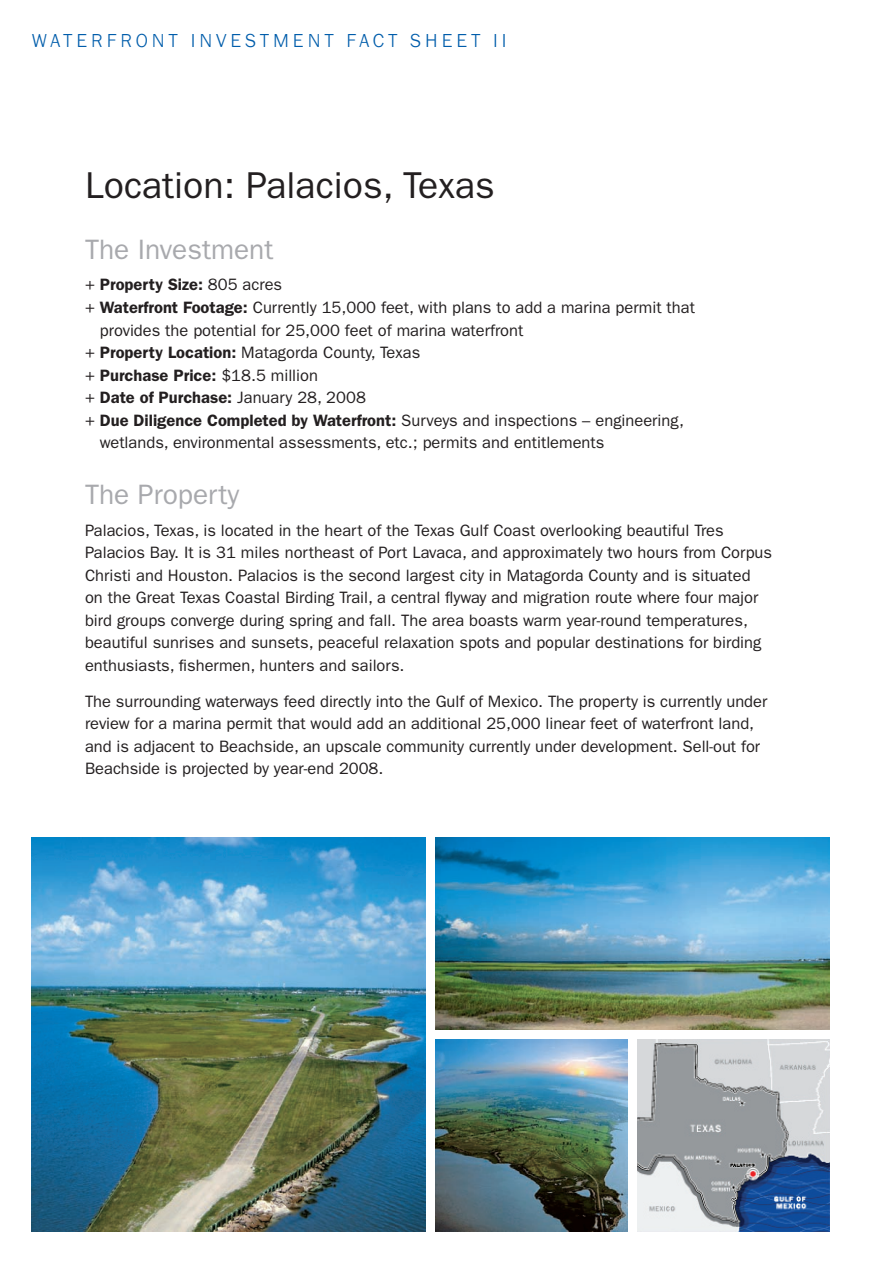
<style>
.page{position:relative;width:893px;height:1263px;background:#fff}
.page>*{position:absolute;margin:0;border:0;box-sizing:border-box;transform-origin:0 0}
.t1{font:37.5px "Franklin Gothic";color:#231f20}
.t2{font:28.2px "Franklin Gothic";color:#a8a9ad}
.t3{font:300 19.5px "Franklin Got URWTOT";letter-spacing:.2em;color:#015dab}
.t4{font:16.5px/22.5px "Franklin Gothic";color:#231f20}
.t5{font:600 16.5px "Franklin Gothic";color:#231f20}
.s1{font-weight:400}
.s2{font-weight:600}
</style>
<div class="page">
<img style="left:32px;top:838px;width:393px;height:393px">
<img style="left:436px;top:838px;width:393px;height:191px">
<img style="left:436px;top:1040px;width:191px;height:191px">
<img style="left:638px;top:1040px;width:191px;height:191px">
<p class="t3" style="left:32px;top:29px;width:394px">WAT ERFRONT IN VES TMEN T FA CT SHEE</p>
<p class="t3" style="left:471px;top:29px;width:37px">T II</p>
<h1 class="t1" style="left:85px;top:164px;width:411px">Location: Palacios, Texas</h1>
<h2 class="t2" style="left:85px;top:233px;width:190px">The I nvestment</h2>
<p class="t5" style="left:85px;top:275px;width:199px"><span class="s1">+</span> Property Size: <span class="s1">805 acres</span></p>
<p class="t4" style="left:85px;top:296px;width:611px">+ <span class="s2">Waterfront Footage:</span> Currently 15,000 feet, with plans to add a marina permit that</p>
<p class="t4" style="left:100px;top:319px;width:425px">provides the potential for 25,000 feet of marina waterfront</p>
<p class="t4" style="left:85px;top:341px;width:337px">+ <span class="s2">Property Location:</span> Matagorda County, Texas</p>
<p class="t5" style="left:85px;top:365px;width:234px"><span class="s1">+</span> Purchase Price: <span class="s1">$18.5 million</span></p>
<p class="t4" style="left:85px;top:386px;width:282px">+ <span class="s2">Date of Purchase:</span> January 28, 2008</p>
<p class="t4" style="left:85px;top:409px;width:600px">+ <span class="s2">Due Diligence Completed by Waterfront:</span> Surveys and inspections – engineering,</p>
<p class="t4" style="left:100px;top:431px;width:506px">wetlands, environmental assessments, etc.; permits and entitlements</p>
<h2 class="t2" style="left:85px;top:478px;width:156px">The Property</h2>
<p class="t4" style="left:85px;top:519px;width:688px">Palacios, Texas, is located in the heart of the Texas Gulf Coast overlooking beautiful Tres Palacios Bay. It is 31 miles northeast of Port Lavaca, and approximately two hours from Corpus Christi and Houston. Palacios is the second largest city in Matagorda County and is situated on the Great Texas Coastal Birding Trail, a central flyway and migration route where four major bird groups converge during spring and fall. The area boasts warm year-round temperatures, beautiful sunrises and sunsets, peaceful relaxation spots and popular destinations for birding enthusiasts, fishermen, hunters and sailors.</p>
<p class="t4" style="left:85px;top:690px;width:684px">The surrounding waterways feed directly into the Gulf of Mexico. The property is currently under review for a marina permit that would add an additional 25,000 linear feet of waterfront land, and is adjacent to Beachside, an upscale community currently under development. Sell-out for Beachside is projected by year-end 2008.</p>
</div>
